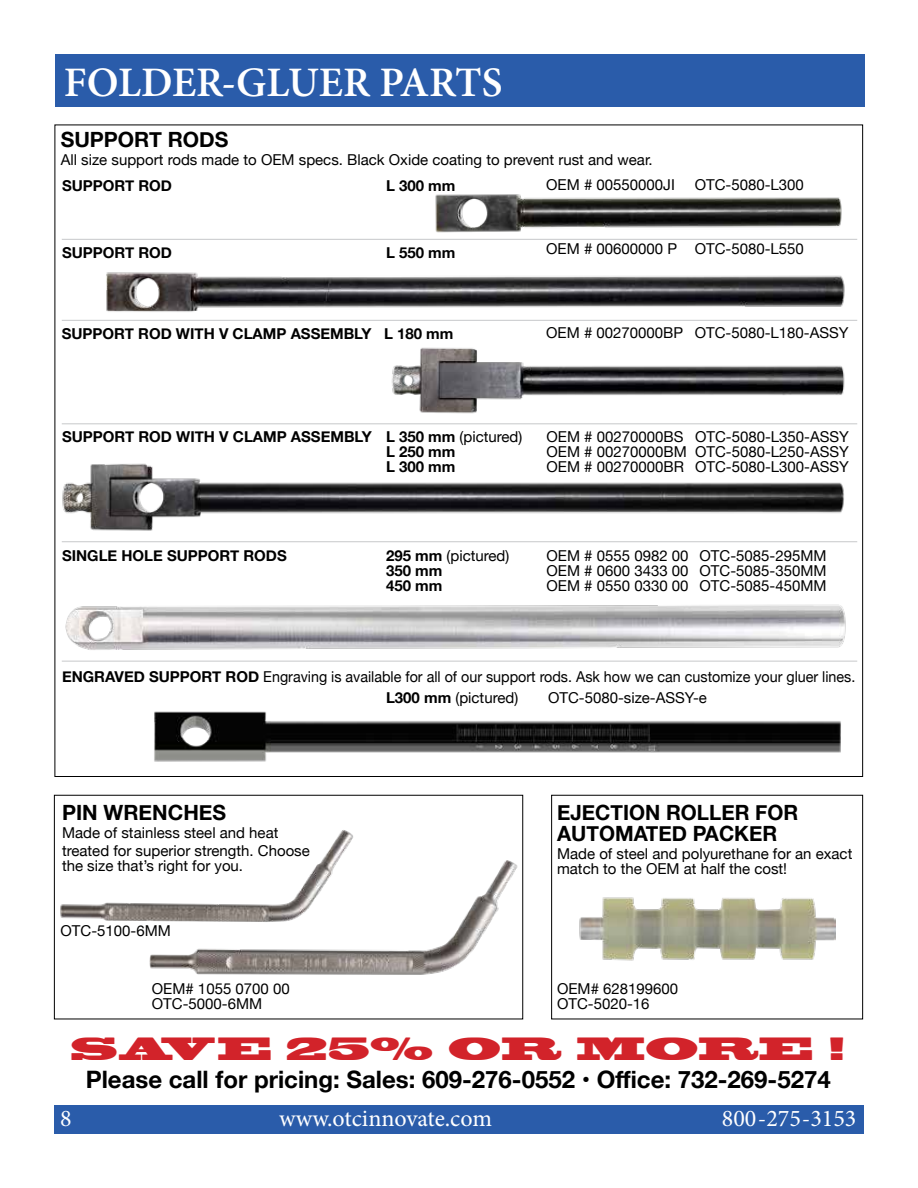
<style>
.page{position:relative;width:918px;height:1188px;background:#fff}
.page>*{position:absolute;margin:0;border:0;box-sizing:border-box;transform-origin:0 0}
.t1{font:600 42px "Minion Pro";color:#fff}
.t2{font:30px "Blackoak Std";color:#d2232a}
.t3{font:700 24px "Helvetica Neue";color:#000}
.t4{font:24px "Minion Pro";color:#fff}
.t5{font:700 21px/21px "Helvetica Neue";color:#000}
.t6{font:15px/15px "Helvetica Neue";color:#000}
.t7{font:700 15px "Helvetica Neue";color:#000}
.t8{font:15px/21px "Helvetica Neue";color:#000;scale:.96 1}
.s1{font-weight:400}
.s2{font-weight:700}
</style>
<div class="page">
<div style="left:551px;top:795px;width:312px;height:224px;border:1px solid #000"></div>
<img style="left:579px;top:897px;width:256px;height:64px">
<img style="left:435px;top:194px;width:407px;height:39px">
<img style="left:99px;top:272px;width:751px;height:48px">
<img style="left:55px;top:457px;width:789px;height:81px">
<img style="left:65px;top:604px;width:781px;height:46px">
<img style="left:154px;top:711px;width:687px;height:51px">
<img style="left:149px;top:860px;width:369px;height:115px">
<img style="left:60px;top:830px;width:296px;height:92px">
<img style="left:391px;top:347px;width:454px;height:67px">
<div style="left:55px;top:54px;width:810px;height:53px;background:#2a5caa"></div>
<div style="left:54px;top:1105px;width:810px;height:29px;background:#2a5caa"></div>
<hr style="left:62px;top:239px;width:795px;height:1px;background:#c7c8ca">
<hr style="left:62px;top:320px;width:795px;height:1px;background:#c7c8ca">
<hr style="left:62px;top:423px;width:795px;height:1px;background:#c7c8ca">
<hr style="left:62px;top:541px;width:795px;height:1px;background:#c7c8ca">
<hr style="left:62px;top:661px;width:795px;height:1px;background:#c7c8ca">
<h1 class="t1" style="left:64px;top:53px;width:440px">FOLDER-GLUER PARTS</h1>
<h3 class="t5" style="left:61px;top:130px;width:169px">SUPPORT RODS</h3>
<p class="t6" style="left:61px;top:154px;width:594px">All size support rods made to OEM specs. Black Oxide coating to prevent rust and wear.</p>
<p class="t7" style="left:62px;top:174px;width:112px">SUPPORT ROD</p>
<p class="t7" style="left:386px;top:174px;width:71px">L 300 mm</p>
<p class="t6" style="left:546px;top:178px;width:130px">OEM # 00550000JI</p>
<p class="t6" style="left:695px;top:178px;width:111px">OTC-5080-L300</p>
<p class="t7" style="left:62px;top:241px;width:112px">SUPPORT ROD</p>
<p class="t7" style="left:386px;top:241px;width:71px">L 550 mm</p>
<p class="t6" style="left:546px;top:243px;width:259px">OEM # 00600000 P OTC-5080-L550</p>
<p class="t7" style="left:62px;top:322px;width:393px">SUPPORT ROD WITH V CLAMP ASSEMBLY L 180 mm</p>
<p class="t6" style="left:546px;top:326px;width:304px">OEM # 00270000BP OTC-5080-L180-ASSY</p>
<p class="t7" style="left:62px;top:425px;width:462px">SUPPORT ROD WITH V CLAMP ASSEMBLY L 350 mm <span class="s1">(pictured)</span></p>
<p class="t6" style="left:547px;top:430px;width:304px">OEM # 00270000BS OTC-5080-L350-ASSY</p>
<p class="t7" style="left:386px;top:440px;width:71px">L 250 mm</p>
<p class="t6" style="left:547px;top:445px;width:304px">OEM # 00270000BM OTC-5080-L250-ASSY</p>
<p class="t7" style="left:386px;top:455px;width:71px">L 300 mm</p>
<p class="t6" style="left:547px;top:460px;width:304px">OEM # 00270000BR OTC-5080-L300-ASSY</p>
<p class="t7" style="left:62px;top:544px;width:226px">SINGLE HOLE SUPPORT RODS</p>
<p class="t6" style="left:386px;top:549px;width:125px"><span class="s2">295 mm</span> (pictured)</p>
<p class="t6" style="left:547px;top:549px;width:282px">OEM # 0555 0982 00 OTC-5085-295MM</p>
<p class="t7" style="left:386px;top:559px;width:58px">350 mm</p>
<p class="t6" style="left:547px;top:564px;width:282px">OEM # 0600 3433 00 OTC-5085-350MM</p>
<p class="t7" style="left:386px;top:574px;width:58px">450 mm</p>
<p class="t6" style="left:547px;top:579px;width:282px">OEM # 0550 0330 00 OTC-5085-450MM</p>
<p class="t8" style="left:386px;top:667px;width:490px;text-indent:-324px"><span class="s2">ENGRAVED SUPPORT ROD</span> Engraving is available for all of our support rods. Ask how we can customize your gluer lines.<br><span class="s2">L300 mm</span> (pictured)</p>
<p class="t6" style="left:548px;top:691px;width:160px">OTC-5080-size-ASSY-e</p>
<h3 class="t5" style="left:62px;top:803px;width:166px">PIN WRENCHES</h3>
<p class="t6" style="left:62px;top:825px;width:249px;line-height:18px">Made of stainless steel and heat treated for superior strength. Choose</p>
<p class="t6" style="left:62px;top:859px;width:183px">the size that’s right for you.</p>
<p class="t6" style="left:61px;top:924px;width:112px">OTC-5100-6MM</p>
<p class="t6" style="left:152px;top:982px;width:139px">OEM# 1055 0700 00<br>OTC-5000-6MM</p>
<h3 class="t5" style="left:557px;top:803px;width:243px">EJECTION ROLLER FOR<br>AUTOMATED PACKER</h3>
<p class="t6" style="left:557px;top:847px;width:297px">Made of steel and polyurethane for an exact match to the OEM at half the cost!</p>
<p class="t6" style="left:557px;top:982px;width:123px">OEM# 628199600<br>OTC-5020-16</p>
<h2 class="t2" style="left:70px;top:1029px;width:777px">SAVE 25% OR MORE !</h2>
<h3 class="t3" style="left:86px;top:1061px;width:747px">Please call for pricing: Sales: 609-276-0552 • Office: 732-269-5274</h3>
<h3 class="t4" style="left:60px;top:1102px;width:13px">8</h3>
<h3 class="t4" style="left:279px;top:1102px;width:215px">www.otcinnovate.com</h3>
<h3 class="t4" style="left:722px;top:1102px;width:136px">800-275-3153</h3>
</div>
